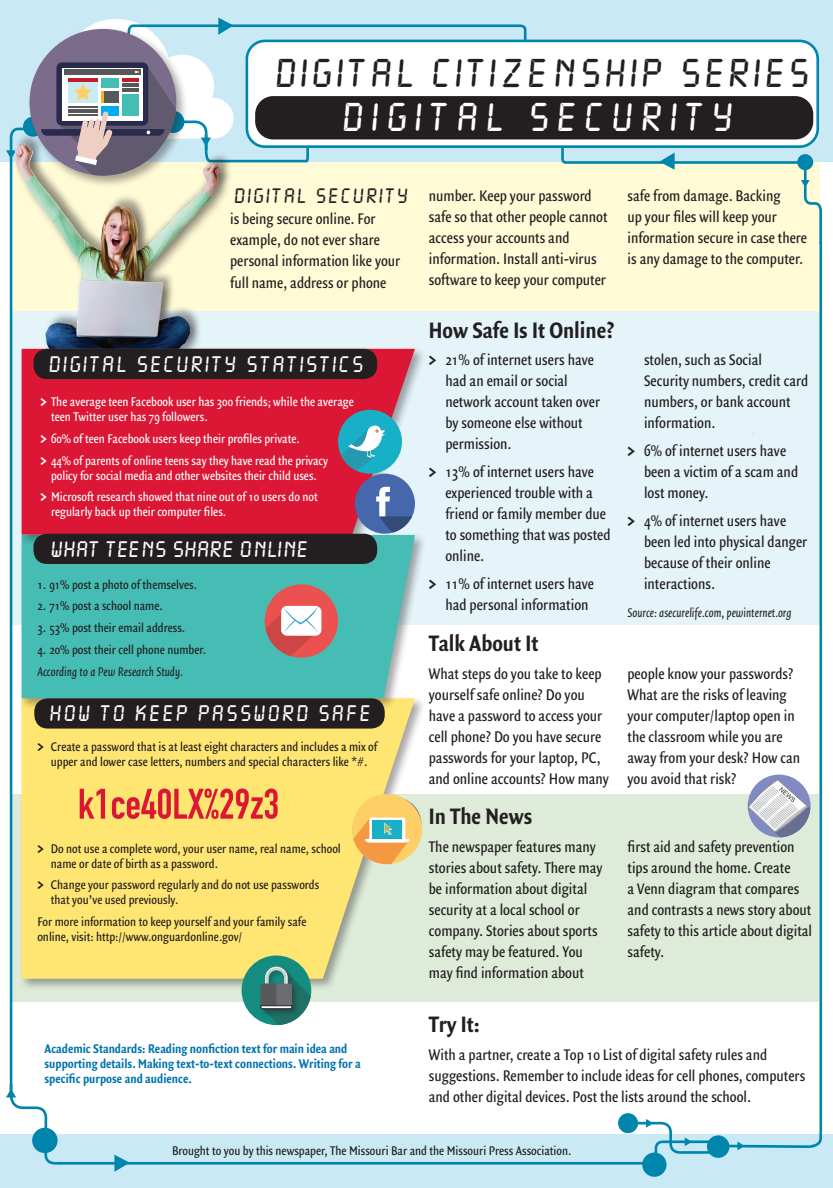
<style>
.page{position:relative;width:833px;height:1188px;background:#fff}
.page>*{position:absolute;margin:0;border:0;box-sizing:border-box;transform-origin:0 0}
.t1{font:37.5px "Liquid Crystal Plain";letter-spacing:-.1em;color:#231f20}
.t2{font:37.5px "Liquid Crystal Plain";color:#fff}
.t3{font:700 24px "Quadraat Sans Con";color:#231f20}
.t4{font:21px "Liquid Crystal Plain";letter-spacing:-.1em;color:#fff}
.t5{font:21px "Liquid Crystal Plain";letter-spacing:-.18em;color:#fff}
.t6{font:19.5px "Liquid Crystal Plain";letter-spacing:-.1em;color:#231f20}
.t7{font:16.5px/21px "Quadraat Sans Con";color:#231f20}
.t8{font:13.5px/15px "Quadraat Sans Con";color:#231f20}
.t9{font:13.5px/21.8px "Quadraat Sans Con";color:#fff}
.t10{font:700 13.5px/15px "Quadraat Sans Con";color:#0073ae}
.t11{font:italic 13.5px "Quadraat Sans Con";color:#231f20}
.s1{font-weight:700;font-size:16.5px}
.s2{font-weight:700;font-size:19.5px}
</style>
<div class="page">
<div style="left:11px;top:794px;width:808px;height:208px;background:#ddebd8"></div>
<div style="left:12px;top:309px;width:808px;height:315px;background:#e4f4f9"></div>
<div style="left:13px;top:157px;width:806px;height:153px;background:#fffbd6"></div>
<div style="left:19px;top:695px;width:407px;height:296px;background:#231f20;opacity:.4"></div>
<svg style="left:22px;top:711px;width:393px;height:268px;background:#fae47c"></svg>
<div style="left:0;top:0;width:832px;height:161px;background:#c9eaf5"></div>
<div style="left:0;top:1134px;width:832px;height:54px;background:#c9eaf5"></div>
<svg style="left:618px;top:1113px;width:203px;height:64px"></svg>
<svg style="left:6px;top:1084px;width:54px;height:81px"></svg>
<svg style="left:560px;top:134px;width:261px;height:108px"></svg>
<hr style="left:819px;top:242px;width:3px;height:890px;background:#0086ad">
<hr style="left:10px;top:174px;width:2px;height:917px;background:#0086ad">
<div style="left:247px;top:41px;width:570px;height:106px;background:#fff;border-radius:18px"></div>
<div style="left:245px;top:40px;width:574px;height:108px;border:3px solid #0086ad;border-radius:18px"></div>
<div style="left:255px;top:96px;width:558px;height:43px;background:#231f20;border-radius:18px"></div>
<hr style="left:60px;top:1162px;width:593px;height:3px;background:#0086ad">
<svg style="left:114px;top:1155px;width:16px;height:17px"></svg>
<div style="left:19px;top:532px;width:407px;height:179px;background:#231f20;opacity:.4"></div>
<div style="left:22px;top:547px;width:393px;height:151px;background:#45bdb5"></div>
<div style="left:19px;top:346px;width:407px;height:201px;background:#231f20;opacity:.4"></div>
<div style="left:22px;top:349px;width:393px;height:186px;background:#dc1735"></div>
<svg style="left:6px;top:18px;width:521px;height:158px"></svg>
<div style="left:34px;top:698px;width:350px;height:31px;background:#231f20;border-radius:14px"></div>
<div style="left:14px;top:132px;width:218px;height:218px;background:#231f20;opacity:.4"></div>
<div style="left:12px;top:141px;width:220px;height:208px;background:#231f20;opacity:.4"></div>
<img style="left:15px;top:143px;width:205px;height:206px">
<div style="left:241px;top:956px;width:70px;height:69px;background:#148c80;border-radius:50%"></div>
<div style="left:259px;top:965px;width:40px;height:51px;background:#231f20;opacity:.4"></div>
<svg style="left:257px;top:967px;width:54px;height:58px"></svg>
<div style="left:33px;top:349px;width:344px;height:30px;background:#231f20;border-radius:14px"></div>
<div style="left:747px;top:775px;width:63px;height:62px;background:#828ac4;border-radius:50%"></div>
<svg style="left:748px;top:779px;width:63px;height:59px"></svg>
<div style="left:338px;top:410px;width:64px;height:64px;background:#18b0c6;border-radius:50%"></div>
<svg style="left:341px;top:425px;width:44px;height:46px"></svg>
<div style="left:352px;top:794px;width:70px;height:70px;background:#fecf67;border-radius:50%"></div>
<svg style="left:353px;top:806px;width:68px;height:58px"></svg>
<div style="left:264px;top:584px;width:74px;height:74px;background:#eb514f;border-radius:50%"></div>
<div style="left:281px;top:606px;width:40px;height:30px;background:#fff;border-radius:6px"></div>
<svg style="left:265px;top:607px;width:54px;height:49px"></svg>
<div style="left:355px;top:474px;width:60px;height:60px;background:#4667ab;border-radius:50%"></div>
<svg style="left:376px;top:487px;width:36px;height:46px"></svg>
<svg style="left:80px;top:789px;width:197px;height:30px;background:#ef8b56"></svg>
<div style="left:33px;top:534px;width:344px;height:30px;background:#231f20;border-radius:14px"></div>
<h1 class="t1" style="left:267px;top:52px;width:543px">DIGITAL CITIZENSHIP SERIES</h1>
<h1 class="t2" style="left:334px;top:96px;width:400px">DIGITAL SECURITY</h1>
<p class="t6" style="left:230px;top:185px;width:179px">DIGITAL SECURITY</p>
<p class="t7" style="left:230px;top:209px;width:172px">is being secure online. For example, do not ever share personal information like your full name, address or phone</p>
<p class="t4" style="left:45px;top:352px;width:320px">DIGITAL SECURITY STATISTICS</p>
<p class="t9" style="left:51px;top:395px;width:304px;line-height:15px;text-indent:-11px"><span class="s1">&gt;</span> The average teen Facebook user has 300 friends; while the average teen Twitter user has 79 followers.</p>
<p class="t9" style="left:40px;top:428px;width:289px"><span class="s1">&gt;</span> 60% of teen Facebook users keep their profiles private.<br><span class="s1">&gt;</span> 44% of parents of online teens say they have read the privacy</p>
<p class="t9" style="left:40px;top:465px;width:279px;text-align:right">policy for social media and other websites their child uses.<br><span class="s1">&gt;</span> Microsoft research showed that nine out of 10 users do not</p>
<p class="t9" style="left:51px;top:502px;width:176px">regularly back up their computer files.</p>
<p class="t5" style="left:46px;top:538px;width:263px">WHAT TEENS SHARE ONLINE</p>
<p class="t8" style="left:37px;top:577px;width:161px">1. 91% post a photo of themselves.</p>
<p class="t8" style="left:37px;top:599px;width:127px">2. 71% post a school name.</p>
<p class="t8" style="left:37px;top:621px;width:149px">3. 53% post their email address.</p>
<p class="t8" style="left:37px;top:642px;width:170px">4. 20% post their cell phone number.</p>
<p class="t11" style="left:37px;top:664px;width:147px">According to a Pew Research Study.</p>
<p class="t4" style="left:45px;top:702px;width:327px">HOW TO KEEP PASSWORD SAFE</p>
<p class="t8" style="left:37px;top:739px;width:341px;text-align:center"><span class="s1">&gt;</span> Create a password that is at least eight characters and includes a mix of upper and lower case letters, numbers and special characters like *#.</p>
<p class="t8" style="left:51px;top:841px;width:291px;text-indent:-13px"><span class="s1">&gt;</span> Do not use a complete word, your user name, real name, school name or date of birth as a password.</p>
<p class="t8" style="left:51px;top:878px;width:270px;text-indent:-13px"><span class="s1">&gt;</span> Change your password regularly and do not use passwords that you’ve used previously.</p>
<p class="t8" style="left:37px;top:915px;width:270px">For more information to keep yourself and your family safe online, visit: http://www.onguardonline.gov/</p>
<p class="t10" style="left:44px;top:1041px;width:318px">Academic Standards: Reading nonfiction text for main idea and supporting details. Making text-to-text connections. Writing for a specific purpose and audience.</p>
<p class="t7" style="left:429px;top:185px;width:180px">number. Keep your password safe so that other people cannot access your accounts and information. Install anti-virus software to keep your computer</p>
<p class="t7" style="left:627px;top:185px;width:181px">safe from damage. Backing<br>up your files will keep your information secure in case there is any damage to the computer.</p>
<h2 class="t3" style="left:429px;top:316px;width:187px">How Safe Is It Online?</h2>
<p class="t7" style="left:445px;top:350px;width:156px;text-indent:-16px"><span class="s2">&gt;</span> 21% of internet users have had an email or social network account taken over by someone else without permission.</p>
<p class="t7" style="left:445px;top:462px;width:167px;text-indent:-16px"><span class="s2">&gt;</span> 13% of internet users have experienced trouble with a friend or family member due to something that was posted online.</p>
<p class="t7" style="left:445px;top:573px;width:150px;text-indent:-16px"><span class="s2">&gt;</span> 11% of internet users have had personal information</p>
<p class="t7" style="left:644px;top:350px;width:166px">stolen, such as Social<br>Security numbers, credit card numbers, or bank account information.</p>
<p class="t7" style="left:644px;top:441px;width:156px;text-indent:-16px"><span class="s2">&gt;</span> 6% of internet users have been a victim of a scam and lost money.</p>
<p class="t7" style="left:644px;top:510px;width:165px;text-indent:-16px"><span class="s2">&gt;</span> 4% of internet users have been led into physical danger because of their online interactions.</p>
<p class="t11" style="left:627px;top:605px;width:165px">Source: asecurelife.com, pewinternet.org</p>
<h2 class="t3" style="left:429px;top:629px;width:111px">Talk About It</h2>
<p class="t7" style="left:429px;top:663px;width:181px">What steps do you take to keep yourself safe online? Do you have a password to access your cell phone? Do you have secure passwords for your laptop, PC, and online accounts? How many</p>
<p class="t7" style="left:627px;top:663px;width:174px">people know your passwords?<br>What are the risks of leaving your computer/laptop open in the classroom while you are away from your desk? How can you avoid that risk?</p>
<h2 class="t3" style="left:429px;top:802px;width:105px">In The News</h2>
<p class="t7" style="left:429px;top:836px;width:175px">The newspaper features many stories about safety. There may be information about digital security at a local school or company. Stories about sports safety may be featured. You may find information about</p>
<p class="t7" style="left:627px;top:836px;width:186px">first aid and safety prevention tips around the home. Create<br>a Venn diagram that compares and contrasts a news story about safety to this article about digital safety.</p>
<h2 class="t3" style="left:429px;top:1010px;width:53px">Try It:</h2>
<p class="t7" style="left:429px;top:1044px;width:378px">With a partner, create a Top 10 List of digital safety rules and suggestions. Remember to include ideas for cell phones, computers and other digital devices. Post the lists around the school.</p>
<p class="t8" style="left:172px;top:1144px;width:401px">Brought to you by this newspaper, The Missouri Bar and the Missouri Press Association.</p>
</div>
